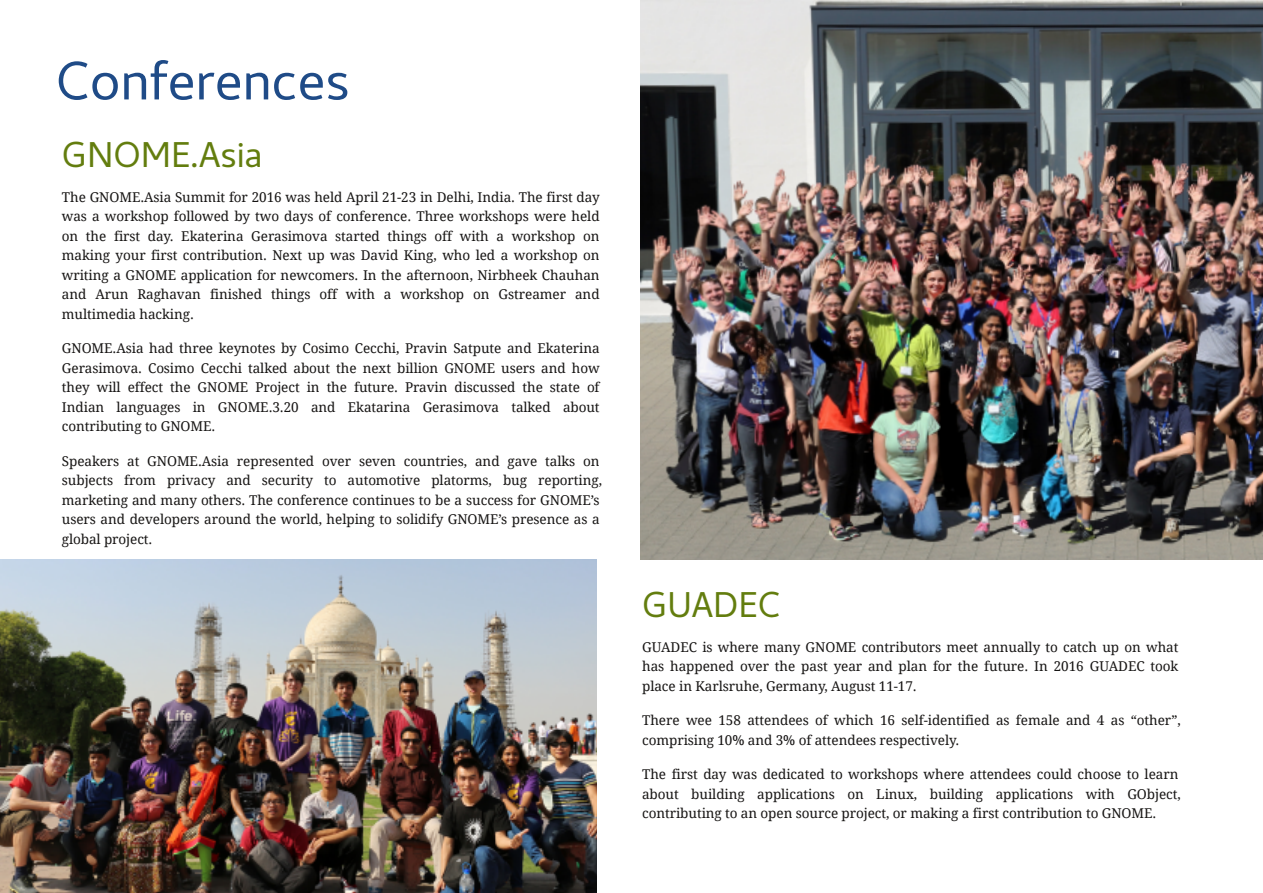
<style>
.page{position:relative;width:1263px;height:893px;background:#fff}
.page>*{position:absolute;margin:0;border:0;box-sizing:border-box;transform-origin:0 0}
.t1{font:54px "Cantarell";color:#1f4b87}
.t2{font:36px "Cantarell";color:#637d0e}
.t3{font:13.5px/19.5px "Droid Serif";letter-spacing:-.005em;color:#161413;text-align:justify}
</style>
<div class="page">
<img style="left:0;top:560px;width:597px;height:333px">
<img style="left:641px;top:0;width:622px;height:560px">
<h1 class="t1" style="left:56px;top:47px;width:296px">Conferences</h1>
<h2 class="t2" style="left:62px;top:133px;width:202px">GNOME.Asia</h2>
<p class="t3" style="left:62px;top:187px;width:539px">The GNOME.Asia Summit for 2016 was held April 21-23 in Delhi, India. The first day was a workshop followed by two days of conference. Three workshops were held on the first day. Ekaterina Gerasimova started things off with a workshop on making your first contribution. Next up was David King, who led a workshop on writing a GNOME application for newcomers. In the afternoon, Nirbheek Chauhan and Arun Raghavan finished things off with a workshop on Gstreamer and multimedia hacking.</p>
<p class="t3" style="left:62px;top:339px;width:539px">GNOME.Asia had three keynotes by Cosimo Cecchi, Pravin Satpute and Ekaterina Gerasimova. Cosimo Cecchi talked about the next billion GNOME users and how they will effect the GNOME Project in the future. Pravin discussed the state of Indian languages in GNOME.3.20 and Ekatarina Gerasimova talked about contributing to GNOME.</p>
<p class="t3" style="left:62px;top:451px;width:542px;text-align:left">Speakers at GNOME.Asia represented over seven countries, and gave talks on subjects from privacy and security to automotive platorms, bug reporting, marketing and many others. The conference continues to be a success for GNOME’s users and developers around the world, helping to solidify GNOME’s presence as a global project.</p>
<h2 class="t2" style="left:642px;top:583px;width:140px">GUADEC</h2>
<p class="t3" style="left:642px;top:637px;width:538px">GUADEC is where many GNOME contributors meet annually to catch up on what has happened over the past year and plan for the future. In 2016 GUADEC took place in Karlsruhe, Germany, August 11-17.</p>
<p class="t3" style="left:642px;top:711px;width:540px">There wee 158 attendees of which 16 self-identified as female and 4 as “other”, comprising 10% and 3% of attendees respectively.</p>
<p class="t3" style="left:642px;top:765px;width:540px;text-align:left">The first day was dedicated to workshops where attendees could choose to learn about building applications on Linux, building applications with GObject, contributing to an open source project, or making a first contribution to GNOME.</p>
</div>
